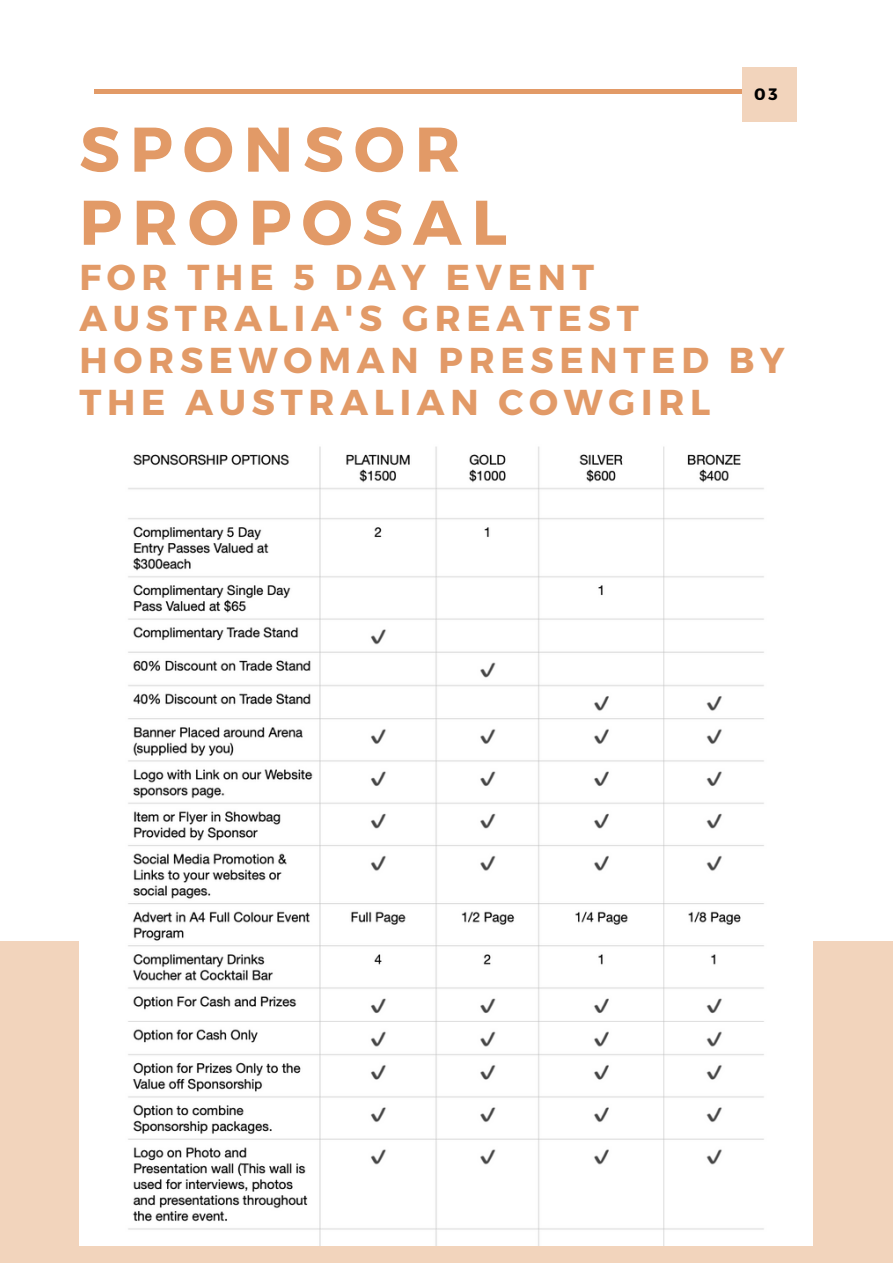
<style>
.page{position:relative;width:893px;height:1264px;background:#fff}
.page>*{position:absolute;margin:0;border:0;box-sizing:border-box;transform-origin:0 0}
.t1{font:700 63px "Montserrat";letter-spacing:.16em;color:#e29a67}
.t2{font:700 36px/41.5px "Montserrat";letter-spacing:.16em;color:#e29a67}
.t3{font:700 16.5px "Montserrat";color:#000}
</style>
<div class="page">
<hr style="left:94px;top:90px;width:702px;height:3px;background:#e29a67">
<div style="left:742px;top:67px;width:54px;height:54px;background:#f2d4bc"></div>
<div style="left:0;top:941px;width:892px;height:321px;background:#f2d4bc"></div>
<img style="left:79px;top:446px;width:733px;height:799px">
<p class="t3" style="left:754px;top:83px;width:25px">03</p>
<p class="t1" style="left:79px;top:108px;width:382px">SPONSOR</p>
<p class="t1" style="left:79px;top:181px;width:429px">PROPOSAL</p>
<p class="t2" style="left:79px;top:254px;width:706px">FOR THE 5 DAY EVENT<br>AUSTRALIA'S GREATEST<br>HORSEWOMAN PRESENTED BY<br>THE AUSTRALIAN COWGIRL</p>
</div>
